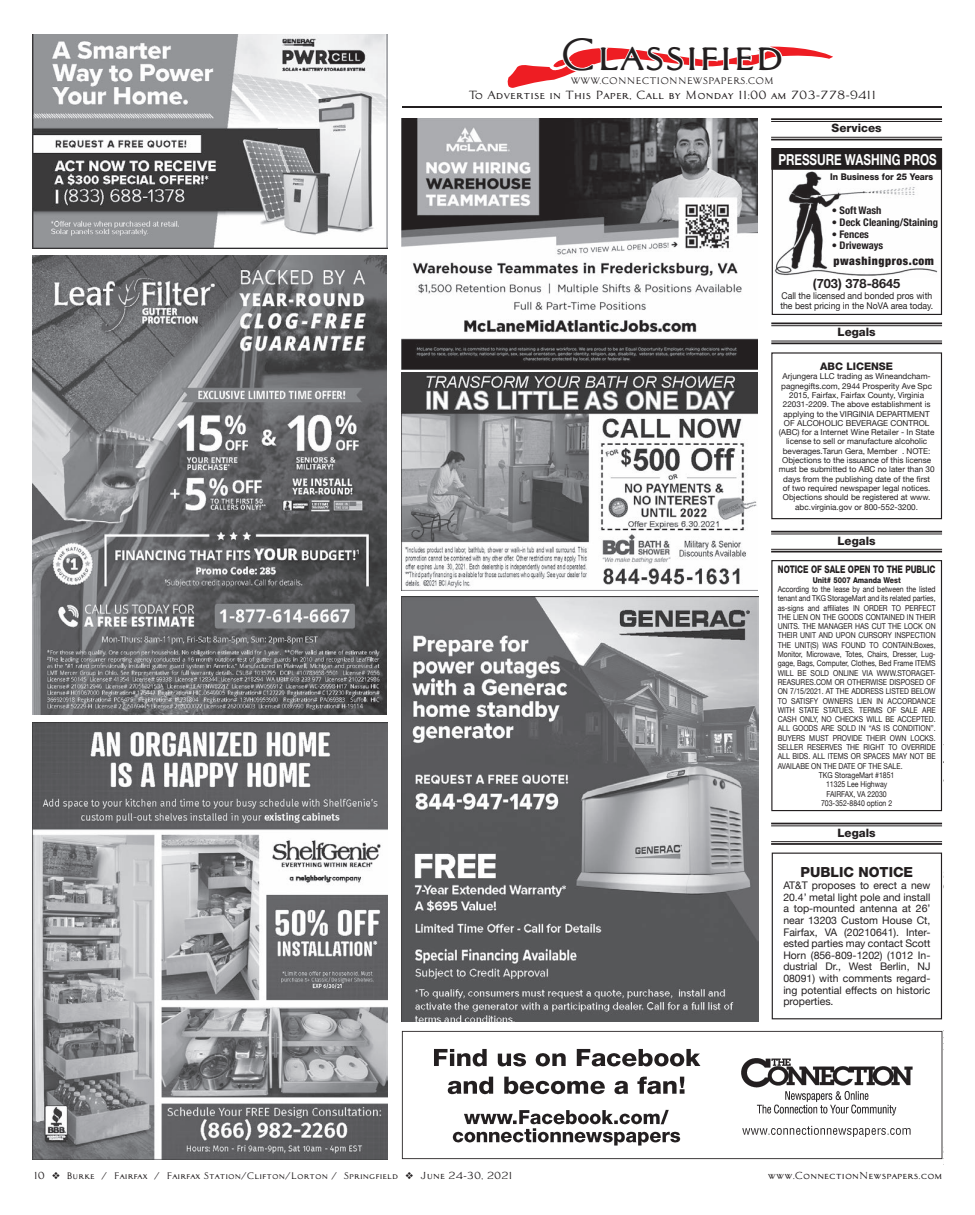
<style>
.page{position:relative;width:975px;height:1215px;background:#fff}
.page>*{position:absolute;margin:0;border:0;box-sizing:border-box;transform-origin:0 0}
.t1{font:44.12px "Architect Bold V";color:#231f20}
.t2{font:700 15.12px "Helvetica Neue";color:#fff;scale:.77 1}
.t3{font:800 14px "Helvetica Neue";color:#231f20}
.t4{font:700 12.75px "Helvetica Neue";color:#231f20}
.t5{font:11.62px "Architect Bold V";color:#231f20}
.t6{font:800 11.62px "Helvetica Neue";color:#231f20}
.t7{font:900 condensed 11.62px "Helvetica Neue";letter-spacing:.05em;color:#231f20}
.t8{font:10.5px/11.6px "Helvetica Neue";color:#231f20;text-align:justify}
.t9{font:700 condensed 10.5px "Helvetica Neue";color:#231f20}
.t10{font:800 10.5px "Helvetica Neue";color:#231f20;scale:.75 1}
.t11{font:800 10.5px "Helvetica Neue";color:#231f20}
.t12{font:10px "Architect Bold V";color:#231f20}
.t13{font:9.25px "Architect Bold V";color:#231f20}
.t14{font:9.25px/10.5px "Helvetica Neue";color:#231f20;scale:.93 1}
.t15{font:800 9.25px "Helvetica Neue";color:#231f20;scale:.91 1}
.t16{font:8.12px "Helvetica Neue";color:#231f20;scale:.85 1}
.t17{font:8.12px/9.2px "Helvetica Neue";color:#231f20;text-align:center}
.t18{font:800 8.12px "Helvetica Neue";color:#231f20;scale:.85 1}
.s1{font-size:10px}
</style>
<div class="page">
<div style="left:772px;top:148px;width:170px;height:167px;border:1px solid #231f20"></div>
<hr style="left:771px;top:118px;width:171px;height:2px;background:#231f20">
<hr style="left:771px;top:121px;width:171px;height:1px;background:#231f20">
<hr style="left:771px;top:137px;width:171px;height:1px;background:#231f20">
<hr style="left:771px;top:139px;width:171px;height:1px;background:#231f20">
<img style="left:774px;top:171px;width:164px;height:105px">
<div style="left:772px;top:149px;width:169px;height:20px;background:#231f20"></div>
<div style="left:771px;top:148px;width:171px;height:22px;border:1px solid #231f20"></div>
<svg style="left:507px;top:46px;width:326px;height:42px"></svg>
<hr style="left:403px;top:106px;width:539px;height:1px;background:#231f20">
<svg style="left:402px;top:1031px;width:540px;height:128px"></svg>
<img style="left:731px;top:1048px;width:193px;height:94px">
<img style="left:428px;top:1042px;width:290px;height:108px">
<div style="left:771px;top:352px;width:171px;height:167px;border:1px solid #231f20"></div>
<hr style="left:771px;top:323px;width:171px;height:1px;background:#231f20">
<hr style="left:771px;top:325px;width:171px;height:1px;background:#231f20">
<hr style="left:771px;top:341px;width:171px;height:1px;background:#231f20">
<hr style="left:771px;top:342px;width:171px;height:2px;background:#231f20">
<img style="left:402px;top:373px;width:355px;height:217px">
<img style="left:402px;top:597px;width:357px;height:424px">
<img style="left:32px;top:35px;width:356px;height:214px">
<img style="left:32px;top:255px;width:354px;height:459px">
<img style="left:32px;top:722px;width:356px;height:438px">
<img style="left:402px;top:118px;width:356px;height:251px">
<div style="left:771px;top:560px;width:171px;height:251px;border:1px solid #231f20"></div>
<hr style="left:771px;top:531px;width:171px;height:2px;background:#231f20">
<hr style="left:771px;top:534px;width:171px;height:1px;background:#231f20">
<hr style="left:771px;top:549px;width:171px;height:1px;background:#231f20">
<hr style="left:771px;top:551px;width:171px;height:1px;background:#231f20">
<div style="left:772px;top:853px;width:170px;height:166px;border:1px solid #231f20"></div>
<hr style="left:771px;top:823px;width:171px;height:1px;background:#231f20">
<hr style="left:771px;top:826px;width:171px;height:1px;background:#231f20">
<hr style="left:771px;top:841px;width:171px;height:1px;background:#231f20">
<hr style="left:771px;top:843px;width:171px;height:2px;background:#231f20">
<h1 class="t1" style="left:560px;top:30px;width:226px">Classified</h1>
<h3 class="t5" style="left:468px;top:89px;width:409px">To Advertise in This Paper, Call by Monday 11:00 am 703-778-9411</h3>
<p class="t13" style="left:571px;top:75px;width:205px">WWW.CONNECTIONNEWSPAPERS.COM</p>
<h3 class="t6" style="left:832px;top:121px;width:51px">Services</h3>
<h2 class="t2" style="left:778px;top:148px;width:207px">PRESSURE WASHING PROS</h2>
<p class="t15" style="left:830px;top:171px;width:115px">In Business for 25 Years</p>
<p class="t9" style="left:832px;top:202px;width:51px">• Soft Wash</p>
<p class="t9" style="left:832px;top:214px;width:108px">• Deck Cleaning/Staining</p>
<p class="t9" style="left:832px;top:225px;width:39px">• Fences</p>
<p class="t9" style="left:832px;top:237px;width:53px">• Driveways</p>
<h3 class="t7" style="left:833px;top:251px;width:102px">pwashingpros.com</h3>
<h3 class="t4" style="left:813px;top:273px;width:89px">(703) 378-8645</h3>
<p class="t14" style="left:780px;top:291px;width:166px">Call the licensed and bonded pros with the best pricing in the NoVA area today.</p>
<h3 class="t6" style="left:838px;top:325px;width:40px">Legals</h3>
<p class="t11" style="left:820px;top:360px;width:74px">ABC LICENSE</p>
<p class="t17" style="left:779px;top:372px;width:157px">Arjungera LLC trading as Wineandcham&shy;pagnegifts.com, 2944 Prosperity Ave Spc 2015, Fairfax, Fairfax County, Virginia 22031-2209. The above establishment is applying to the VIRGINIA DEPARTMENT OF ALCOHOLIC BEVERAGE CONTROL (ABC) for a Internet Wine Retailer - In State license to sell or manufacture alcoholic beverages.Tarun Gera, Member . NOTE:<br>Objections to the issuance of this license must be submitted to ABC no later than 30 days from the publishing date of the first of two required newspaper legal notices.<br>Objections should be registered at www. abc.virginia.gov or 800-552-3200.</p>
<h3 class="t6" style="left:838px;top:534px;width:40px">Legals</h3>
<p class="t10" style="left:778px;top:563px;width:212px">NOTICE OF SALE OPEN TO THE PUBLIC</p>
<p class="t18" style="left:813px;top:575px;width:105px">Unit# 5007 Amanda West</p>
<p class="t16" style="left:778px;top:583px;width:187px">According to the lease by and between the listed</p>
<p class="t16" style="left:778px;top:593px;width:187px">tenant and TKG StorageMart and its related parties,</p>
<p class="t16" style="left:778px;top:602px;width:187px">as-signs and affiliates IN ORDER TO PERFECT</p>
<p class="t16" style="left:778px;top:611px;width:187px">THE LIEN ON THE GOODS CONTAINED IN THEIR</p>
<p class="t16" style="left:778px;top:620px;width:187px">UNITS. THE MANAGER HAS CUT THE LOCK ON</p>
<p class="t16" style="left:778px;top:630px;width:187px">THEIR UNIT AND UPON CURSORY INSPECTION</p>
<p class="t16" style="left:778px;top:639px;width:187px">THE UNIT(S) WAS FOUND TO CONTAIN:Boxes,</p>
<p class="t16" style="left:778px;top:648px;width:187px">Monitor, Microwave, Totes, Chairs, Dresser, Lug-</p>
<p class="t16" style="left:778px;top:658px;width:187px">gage, Bags, Computer, Clothes, Bed Frame ITEMS</p>
<p class="t16" style="left:778px;top:667px;width:187px">WILL BE SOLD ONLINE VIA WWW.STORAGET-</p>
<p class="t16" style="left:778px;top:676px;width:187px">REASURES.COM OR OTHERWISE DISPOSED OF</p>
<p class="t16" style="left:778px;top:686px;width:187px">ON 7/15/2021. AT THE ADDRESS LISTED BELOW</p>
<p class="t16" style="left:778px;top:695px;width:187px">TO SATISFY OWNERS LIEN IN ACCORDANCE</p>
<p class="t16" style="left:778px;top:704px;width:187px">WITH STATE STATUES. TERMS OF SALE ARE</p>
<p class="t16" style="left:778px;top:713px;width:187px">CASH ONLY, NO CHECKS WILL BE ACCEPTED.</p>
<p class="t16" style="left:778px;top:723px;width:187px">ALL GOODS ARE SOLD IN “AS IS CONDITION”.</p>
<p class="t16" style="left:778px;top:732px;width:187px">BUYERS MUST PROVIDE THEIR OWN LOCKS.</p>
<p class="t16" style="left:778px;top:741px;width:187px">SELLER RESERVES THE RIGHT TO OVERRIDE</p>
<p class="t16" style="left:778px;top:751px;width:187px">ALL BIDS. ALL ITEMS OR SPACES MAY NOT BE</p>
<p class="t16" style="left:778px;top:760px;width:148px">AVAILABE ON THE DATE OF THE SALE.</p>
<p class="t16" style="left:819px;top:769px;width:90px">TKG StorageMart #1851</p>
<p class="t16" style="left:826px;top:779px;width:73px">11325 Lee Highway</p>
<p class="t16" style="left:827px;top:788px;width:72px">FAIRFAX, VA 22030</p>
<p class="t16" style="left:821px;top:797px;width:85px">703-352-8840 option 2</p>
<h3 class="t6" style="left:838px;top:826px;width:40px">Legals</h3>
<h3 class="t3" style="left:801px;top:864px;width:114px">PUBLIC NOTICE</h3>
<p class="t8" style="left:783px;top:880px;width:149px">AT&amp;T proposes to erect a new 20.4’ metal light pole and install a top-mounted antenna at 26’ near 13203 Custom House Ct, Fairfax, VA (20210641). Inter&shy;ested parties may contact Scott Horn (856-809-1202) (1012 In&shy;dustrial Dr., West Berlin, NJ 08091) with comments regard&shy;ing potential effects on historic properties.</p>
<p class="t13" style="left:34px;top:1170px;width:481px"><span class="s1">10</span> ❖ Burke / Fairfax / Fairfax Station/Clifton/Lorton / Springfield ❖ <span class="s1">June 24-30, 2021</span></p>
<p class="t12" style="left:768px;top:1170px;width:176px">www.ConnectionNewspapers.com</p>
</div>
